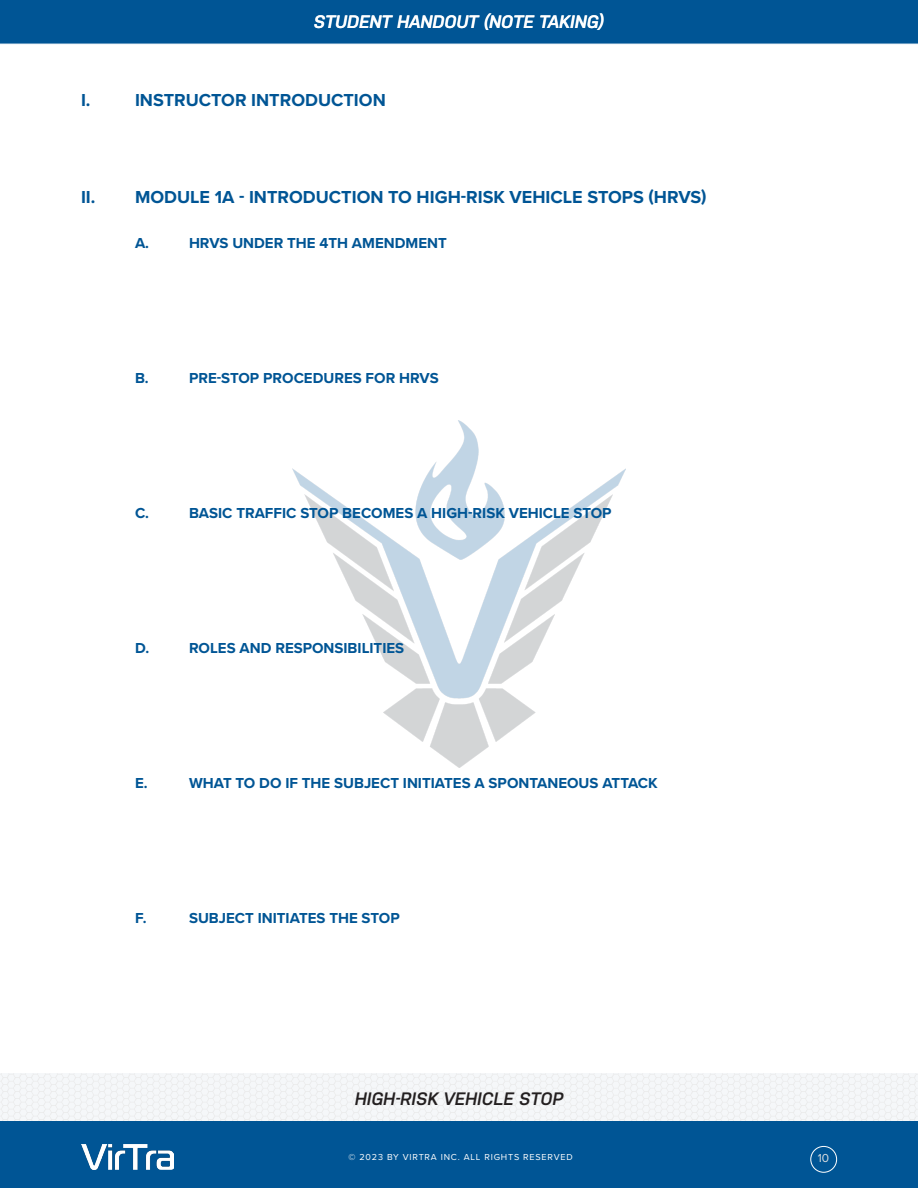
<style>
.page{position:relative;width:918px;height:1188px;background:#fff}
.page>*{position:absolute;margin:0;border:0;box-sizing:border-box;transform-origin:0 0}
.Section_-_Tier1__NO{font:700 18px "Proxima Nova";color:#005595}
.Section_-_Tier1__NO-2{font:italic 600 18px "Nudista";color:#fff}
.t1{font:italic 600 18px "Nudista";color:#231f20}
.Chapter_-_Tier2__NO{font:700 15px "Proxima Nova";color:#005595}
.t2{font:12px "Proxima Nova";color:#dcdddf}
.t3{font:9px "Proxima Nova";letter-spacing:.09em;color:#fff}
</style>
<div class="page">
<div style="left:0;top:0;width:918px;height:44px;background:#005595"></div>
<svg style="left:0;top:1073px;width:918px;height:48px"></svg>
<div style="left:0;top:1121px;width:918px;height:67px;background:#005595"></div>
<img style="left:292px;top:421px;width:334px;height:346px">
<div style="left:810px;top:1146px;width:27px;height:27px;border:1px solid #fff;border-radius:50%"></div>
<img style="left:81px;top:1144px;width:92px;height:25px">
<p class="Section_-_Tier1__NO-2" style="left:314px;top:12px;width:292px">STUDENT HANDOUT (NOTE TAKING)</p>
<p class="Section_-_Tier1__NO" style="left:81px;top:87px;width:11px">I.</p>
<p class="Section_-_Tier1__NO" style="left:135px;top:87px;width:252px">INSTRUCTOR INTRODUCTION</p>
<p class="Section_-_Tier1__NO" style="left:81px;top:184px;width:627px">II. MODULE 1A - INTRODUCTION TO HIGH-RISK VEHICLE STOPS (HRVS)</p>
<p class="Chapter_-_Tier2__NO" style="left:135px;top:232px;width:16px">A.</p>
<p class="Chapter_-_Tier2__NO" style="left:189px;top:232px;width:259px">HRVS UNDER THE 4TH AMENDMENT</p>
<p class="Chapter_-_Tier2__NO" style="left:135px;top:367px;width:15px">B.</p>
<p class="Chapter_-_Tier2__NO" style="left:189px;top:367px;width:251px">PRE-STOP PROCEDURES FOR HRVS</p>
<p class="Chapter_-_Tier2__NO" style="left:135px;top:502px;width:16px">C.</p>
<p class="Chapter_-_Tier2__NO" style="left:189px;top:502px;width:424px">BASIC TRAFFIC STOP BECOMES A HIGH-RISK VEHICLE STOP</p>
<p class="Chapter_-_Tier2__NO" style="left:135px;top:637px;width:16px">D.</p>
<p class="Chapter_-_Tier2__NO" style="left:189px;top:637px;width:217px">ROLES AND RESPONSIBILITIES</p>
<p class="Chapter_-_Tier2__NO" style="left:135px;top:772px;width:14px">E.</p>
<p class="Chapter_-_Tier2__NO" style="left:189px;top:772px;width:470px">WHAT TO DO IF THE SUBJECT INITIATES A SPONTANEOUS ATTACK</p>
<p class="Chapter_-_Tier2__NO" style="left:135px;top:907px;width:13px">F.</p>
<p class="Chapter_-_Tier2__NO" style="left:189px;top:907px;width:212px">SUBJECT INITIATES THE STOP</p>
<p class="t1" style="left:355px;top:1088px;width:210px">HIGH-RISK VEHICLE STOP</p>
<p class="t3" style="left:349px;top:1150px;width:226px">© 2023 BY VIRTRA INC. ALL RIGHTS RESERVED</p>
<p class="t2" style="left:818px;top:1149px;width:13px">10</p>
</div>
